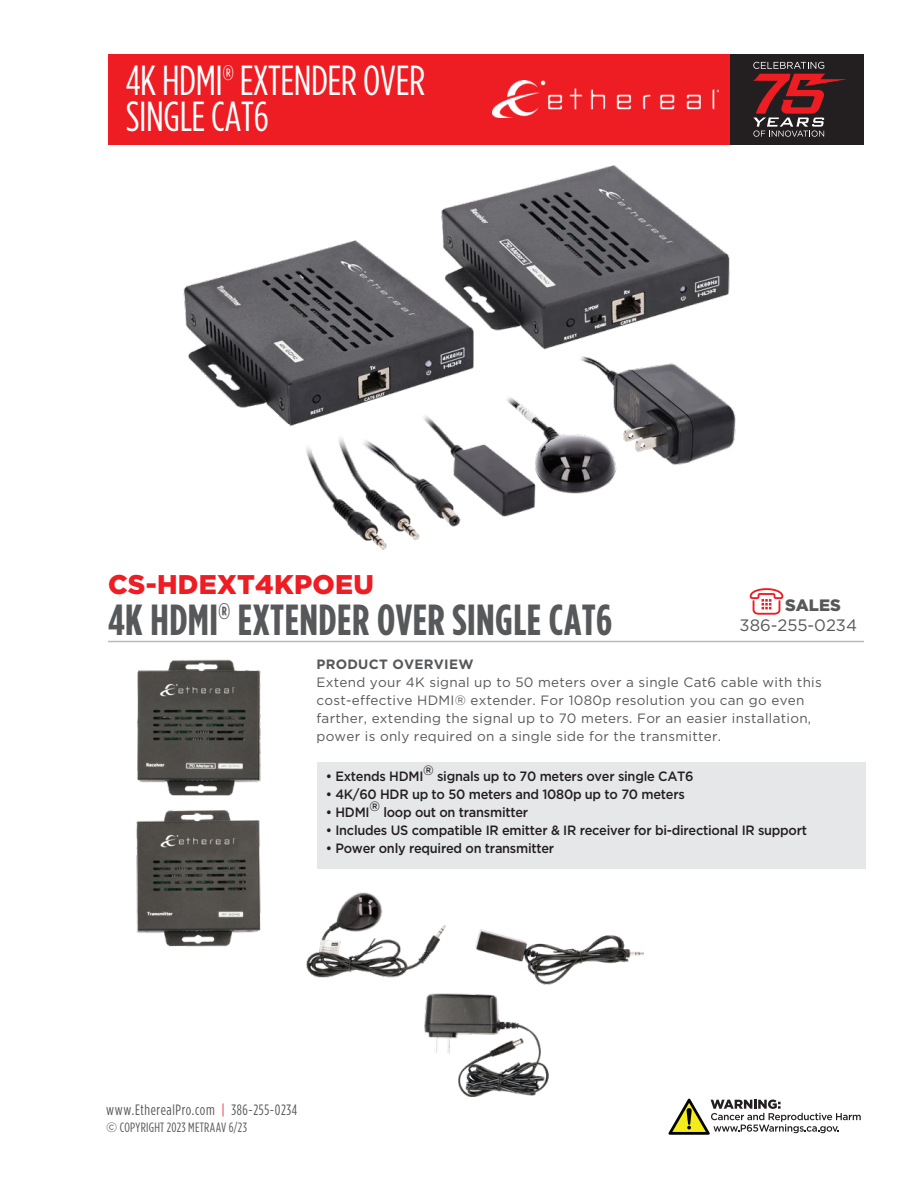
<style>
.page{position:relative;width:918px;height:1188px;background:#fff}
.page>*{position:absolute;margin:0;border:0;box-sizing:border-box;transform-origin:0 0}
.t1{font:700 43.5px "Gotham Condensed";letter-spacing:.01em;color:#57585a}
.t2{font:42px/36px "Gotham Condensed";letter-spacing:-.01em;color:#fff}
.t3{font:900 27px "Gotham";letter-spacing:.01em;color:#ee1d23}
.t4{font:16.5px "Gotham";color:#57585a}
.t5{font:900 16.5px "Gotham";color:#57585a}
.t6{font:15px "Gotham Condensed";letter-spacing:.04em;color:#57585a}
.t7{font:13.5px/18px "Gotham";letter-spacing:.02em;color:#57585a}
.t8{font:500 13.5px "Gotham";letter-spacing:-.02em;color:#231f20;scale:.95 1}
.t9{font:13.5px "Gotham Condensed";letter-spacing:.02em;color:#57585a}
.t10{font:700 13.5px "Gotham";letter-spacing:.02em;color:#57585a}
.s1{color:#ee1d23}
.s2{font-family:"Gotham"}
</style>
<div class="page">
<div style="left:108px;top:54px;width:756px;height:91px;background:#ee1d23"></div>
<div style="left:730px;top:54px;width:134px;height:91px;background:#231f20"></div>
<hr style="left:108px;top:641px;width:756px;height:1px;background:#babbbe">
<svg style="left:668px;top:1099px;width:193px;height:36px"></svg>
<svg style="left:753px;top:62px;width:94px;height:75px"></svg>
<img style="left:492px;top:81px;width:226px;height:36px">
<svg style="left:750px;top:588px;width:33px;height:27px"></svg>
<div style="left:317px;top:762px;width:549px;height:106px;background:#e6e7e9"></div>
<img style="left:137px;top:659px;width:124px;height:137px">
<img style="left:136px;top:810px;width:125px;height:137px">
<img style="left:306px;top:892px;width:338px;height:205px">
<img style="left:183px;top:118px;width:576px;height:479px">
<h2 class="t2" style="left:126px;top:62px;width:301px">4K HDMI<sup>®</sup> EXTENDER OVER<br>SINGLE CAT6</h2>
<h3 class="t3" style="left:108px;top:569px;width:268px">CS-HDEXT4KPOEU</h3>
<h1 class="t1" style="left:108px;top:596px;width:506px">4K HDMI<sup>®</sup> EXTENDER OVER SINGLE CAT6</h1>
<p class="t5" style="left:785px;top:595px;width:57px">SALES</p>
<p class="t4" style="left:740px;top:616px;width:119px">386-255-0234</p>
<p class="t10" style="left:316px;top:656px;width:159px">PRODUCT OVERVIEW</p>
<p class="t7" style="left:316px;top:673px;width:507px">Extend your 4K signal up to 50 meters over a single Cat6 cable with this cost-effective HDMI® extender. For 1080p resolution you can go even farther, extending the signal up to 70 meters. For an easier installation, power is only required on a single side for the transmitter.</p>
<p class="t8" style="left:326px;top:769px;width:389px">• Extends HDMI® signals up to 70 meters over single CAT6</p>
<p class="t8" style="left:326px;top:787px;width:379px">• 4K/60 HDR up to 50 meters and 1080p up to 70 meters</p>
<p class="t8" style="left:326px;top:805px;width:215px">• HDMI® loop out on transmitter</p>
<p class="t8" style="left:326px;top:823px;width:508px">• Includes US compatible IR emitter &amp; IR receiver for bi-directional IR support</p>
<p class="t8" style="left:326px;top:841px;width:242px">• Power only required on transmitter</p>
<p class="t6" style="left:106px;top:1102px;width:193px">www.EtherealPro.com <span class="s1">|</span> 386-255-0234</p>
<p class="t9" style="left:106px;top:1120px;width:142px"><span class="s2">©</span> COPYRIGHT 2023 METRAAV 6/23</p>
</div>
